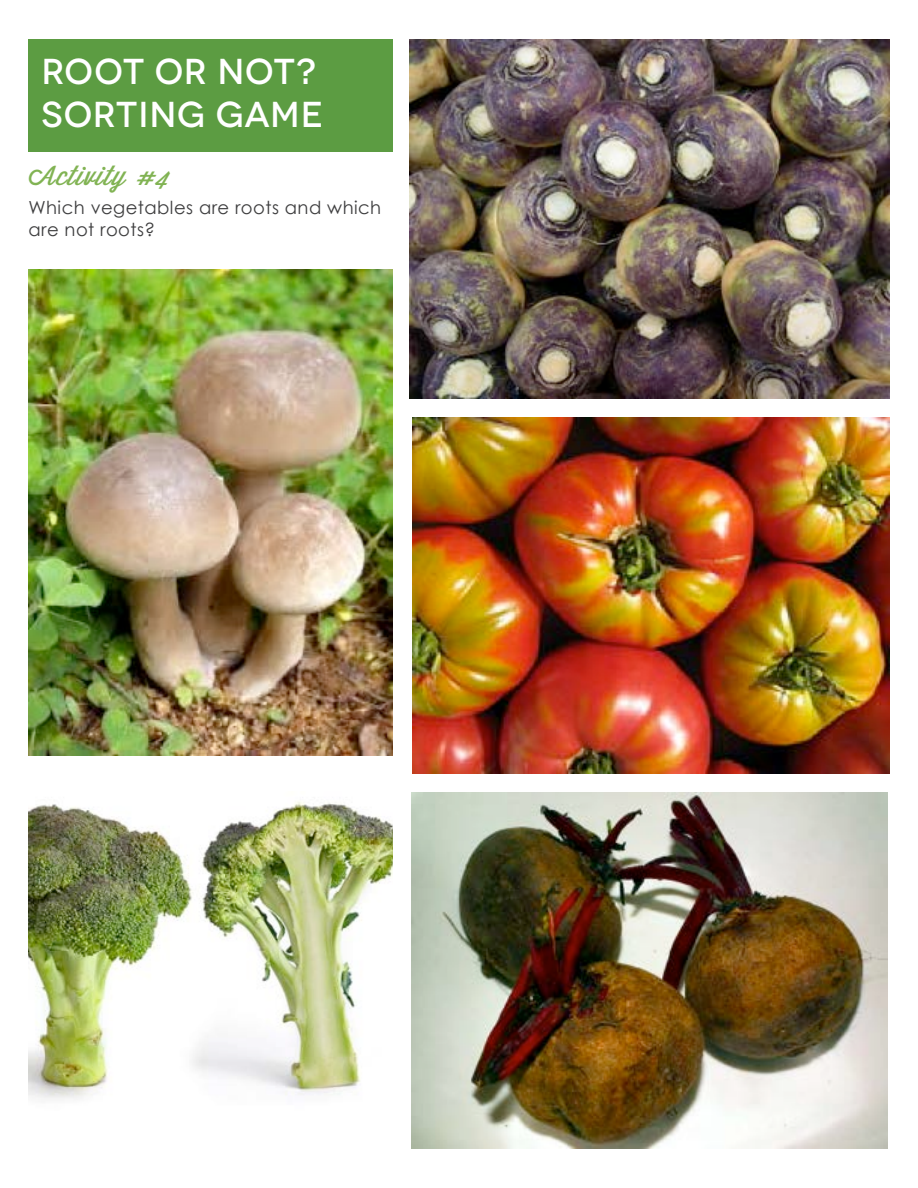
<style>
.page{position:relative;width:918px;height:1188px;background:#fff}
.page>*{position:absolute;margin:0;border:0;box-sizing:border-box;transform-origin:0 0}
.headers{font:500 36px "Novecentowide";letter-spacing:.02em;color:#fff}
.t1{font:27px "Wisdom Script";letter-spacing:.05em;color:#81b353}
.t2{font:18px/21.6px "Century Gothic";letter-spacing:.025em;color:#3e3e3f}
</style>
<div class="page">
<img style="left:410px;top:39px;width:480px;height:360px">
<img style="left:412px;top:417px;width:478px;height:357px">
<img style="left:28px;top:801px;width:365px;height:298px">
<img style="left:412px;top:792px;width:475px;height:357px">
<img style="left:28px;top:269px;width:365px;height:486px">
<div style="left:28px;top:39px;width:365px;height:112px;background:#5c9c42"></div>
<p class="headers" style="left:42px;top:49px;width:276px">ROOT OR NOT?</p>
<p class="headers" style="left:42px;top:93px;width:283px">SORTING GAME</p>
<p class="t1" style="left:28px;top:155px;width:143px">Activity #4</p>
<p class="t2" style="left:28px;top:197px;width:354px">Which vegetables are roots and which are not roots?</p>
</div>
